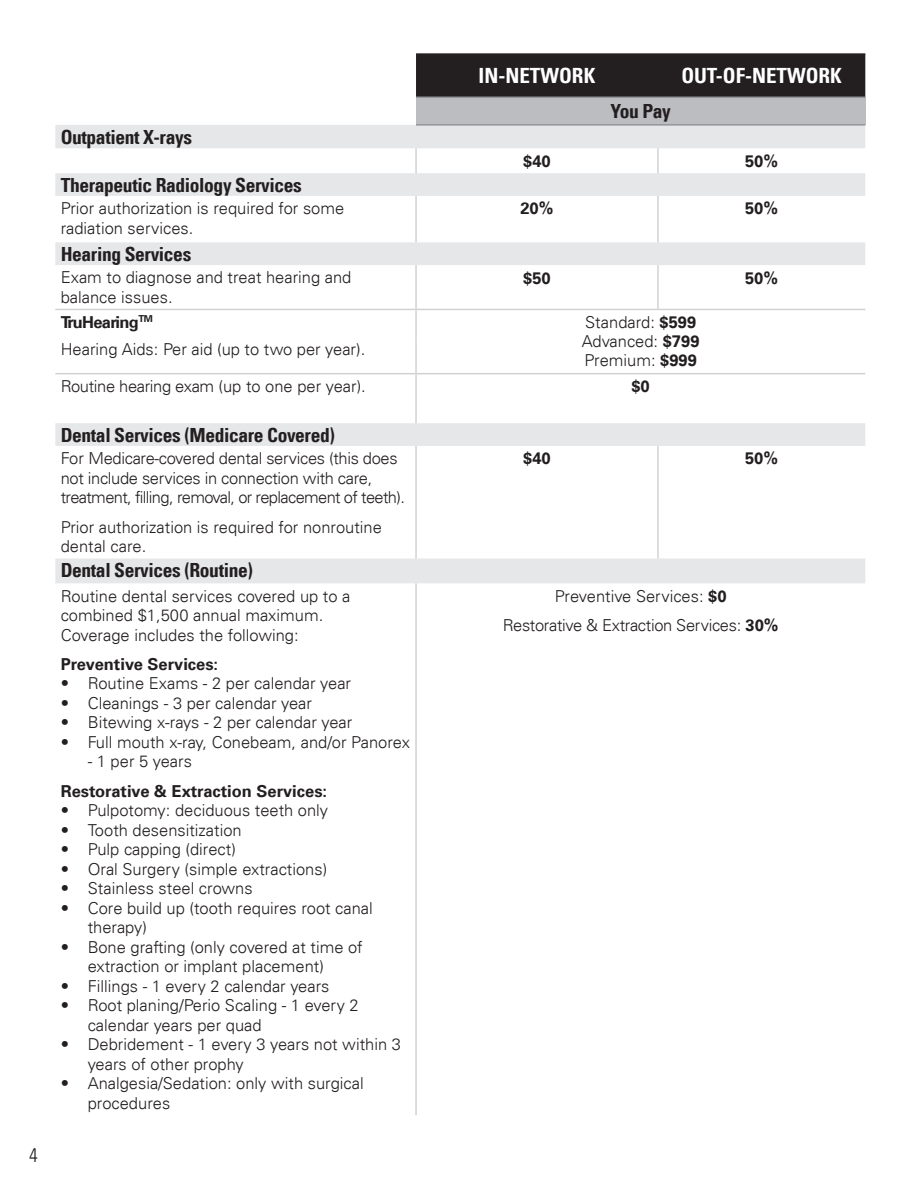
<style>
.page{position:relative;width:918px;height:1188px;background:#fff}
.page>*{position:absolute;margin:0;border:0;box-sizing:border-box;transform-origin:0 0}
.Plan_Name_Cell_Text{font:700 condensed 21px "Univers LT";color:#fff}
.Light_Gray_You_Pay_C{font:700 condensed 19.5px "Univers LT";letter-spacing:-.02em;color:#231f20}
.You_Pay_Cell_Text{font:700 condensed 19.5px "Univers LT";letter-spacing:-.02em;color:#231f20}
.t1{font:300 condensed 19.5px "Univers LT";color:#231f20}
.Body_Copy{font:300 16.5px/19.5px "Univers LT";color:#231f20}
.Body_Copy-2{font:300 16.5px/19.5px "Univers LT";letter-spacing:-.02em;color:#231f20}
.Body_Copy-3{font:700 16.5px "Univers LT";color:#231f20}
.Table_Body___Bullete{font:300 16.5px "Univers LT";color:#231f20}
.Body_Copy-4{font:700 16.5px "Univers LT";letter-spacing:-.04em;color:#231f20}
.s1{font-weight:700}
</style>
<div class="page">
<div style="left:416px;top:55px;width:449px;height:42px;background:#231f20"></div>
<div style="left:416px;top:97px;width:449px;height:28px;background:#bcbdc0"></div>
<svg style="left:55px;top:125px;width:810px;height:458px"></svg>
<hr style="left:55px;top:373px;width:361px;height:1px;background:#d1d2d4">
<hr style="left:415px;top:148px;width:2px;height:25px;background:#d1d2d4">
<hr style="left:657px;top:148px;width:2px;height:25px;background:#d1d2d4">
<hr style="left:657px;top:196px;width:2px;height:46px;background:#d1d2d4">
<hr style="left:415px;top:265px;width:2px;height:44px;background:#d1d2d4">
<hr style="left:657px;top:265px;width:2px;height:44px;background:#d1d2d4">
<hr style="left:415px;top:446px;width:2px;height:113px;background:#d1d2d4">
<hr style="left:657px;top:446px;width:2px;height:113px;background:#d1d2d4">
<hr style="left:55px;top:309px;width:361px;height:1px;background:#d1d2d4">
<hr style="left:416px;top:53px;width:242px;height:2px;background:#231f20">
<hr style="left:658px;top:53px;width:207px;height:2px;background:#231f20">
<hr style="left:415px;top:196px;width:2px;height:46px;background:#d1d2d4">
<hr style="left:415px;top:374px;width:2px;height:49px;background:#d1d2d4">
<hr style="left:416px;top:309px;width:242px;height:1px;background:#d1d2d4">
<hr style="left:658px;top:309px;width:207px;height:1px;background:#d1d2d4">
<hr style="left:416px;top:373px;width:242px;height:1px;background:#d1d2d4">
<hr style="left:658px;top:373px;width:207px;height:1px;background:#d1d2d4">
<hr style="left:415px;top:310px;width:2px;height:27px;background:#d1d2d4">
<hr style="left:415px;top:337px;width:2px;height:36px;background:#d1d2d4">
<hr style="left:415px;top:583px;width:2px;height:532px;background:#d1d2d4">
<hr style="left:416px;top:97px;width:242px;height:1px;background:#939598">
<hr style="left:658px;top:97px;width:207px;height:1px;background:#939598">
<hr style="left:416px;top:124px;width:242px;height:2px;background:#939598">
<hr style="left:658px;top:124px;width:207px;height:2px;background:#939598">
<p class="t1" style="left:29px;top:1143px;width:10px">4</p>
<p class="Light_Gray_You_Pay_C" style="left:61px;top:125px;width:133px">Outpatient X-rays</p>
<p class="Plan_Name_Cell_Text" style="left:479px;top:63px;width:118px">IN-NETWORK</p>
<p class="Plan_Name_Cell_Text" style="left:681px;top:63px;width:162px">OUT-OF-NETWORK</p>
<p class="You_Pay_Cell_Text" style="left:611px;top:99px;width:62px">You Pay</p>
<p class="Body_Copy-3" style="left:523px;top:151px;width:29px">$40</p>
<p class="Body_Copy-3" style="left:745px;top:151px;width:35px">50%</p>
<p class="Light_Gray_You_Pay_C" style="left:61px;top:173px;width:243px">Therapeutic Radiology Services</p>
<p class="Body_Copy" style="left:61px;top:199px;width:285px">Prior authorization is required for some radiation services.</p>
<p class="Body_Copy-3" style="left:520px;top:199px;width:35px">20%</p>
<p class="Body_Copy-3" style="left:745px;top:199px;width:35px">50%</p>
<p class="Light_Gray_You_Pay_C" style="left:61px;top:242px;width:132px">Hearing Services</p>
<p class="Body_Copy" style="left:61px;top:268px;width:292px">Exam to diagnose and treat hearing and balance issues.</p>
<p class="Body_Copy-3" style="left:523px;top:268px;width:29px">$50</p>
<p class="Body_Copy-3" style="left:745px;top:268px;width:35px">50%</p>
<p class="Body_Copy-4" style="left:61px;top:312px;width:94px">TruHearing<sup>TM</sup></p>
<p class="Table_Body___Bullete" style="left:585px;top:312px;width:113px">Standard: <span class="s1">$599</span></p>
<p class="Table_Body___Bullete" style="left:582px;top:331px;width:119px">Advanced: <span class="s1">$799</span></p>
<p class="Table_Body___Bullete" style="left:584px;top:350px;width:114px">Premium: <span class="s1">$999</span></p>
<p class="Table_Body___Bullete" style="left:61px;top:339px;width:306px">Hearing Aids: Per aid (up to two per year).</p>
<p class="Body_Copy-2" style="left:61px;top:376px;width:307px">Routine hearing exam (up to one per year).</p>
<p class="Body_Copy-3" style="left:632px;top:377px;width:20px">$0</p>
<p class="Light_Gray_You_Pay_C" style="left:61px;top:423px;width:276px">Dental Services (Medicare Covered)</p>
<p class="Body_Copy-2" style="left:61px;top:449px;width:346px">For Medicare-covered dental services (this does not include services in connection with care, treatment, filling, removal, or replacement of teeth).</p>
<p class="Body_Copy" style="left:61px;top:517px;width:323px">Prior authorization is required for nonroutine dental care.</p>
<p class="Body_Copy-3" style="left:523px;top:449px;width:29px">$40</p>
<p class="Body_Copy-3" style="left:745px;top:449px;width:35px">50%</p>
<p class="Light_Gray_You_Pay_C" style="left:61px;top:558px;width:194px">Dental Services (Routine)</p>
<p class="Body_Copy" style="left:61px;top:586px;width:291px">Routine dental services covered up to a combined $1,500 annual maximum.</p>
<p class="Body_Copy" style="left:61px;top:625px;width:240px">Coverage includes the following:</p>
<p class="Body_Copy-3" style="left:61px;top:654px;width:159px">Preventive Services:</p>
<p class="Body_Copy" style="left:61px;top:674px;width:292px">• Routine Exams - 2 per calendar year</p>
<p class="Body_Copy" style="left:61px;top:693px;width:253px">• Cleanings - 3 per calendar year</p>
<p class="Body_Copy" style="left:61px;top:713px;width:293px">• Bitewing x-rays - 2 per calendar year</p>
<p class="Body_Copy" style="left:61px;top:732px;width:351px">• Full mouth x-ray, Conebeam, and/or Panorex</p>
<p class="Body_Copy" style="left:88px;top:752px;width:106px">- 1 per 5 years</p>
<p class="Body_Copy-3" style="left:61px;top:781px;width:268px">Restorative &amp; Extraction Services:</p>
<p class="Body_Copy" style="left:61px;top:801px;width:269px">• Pulpotomy: deciduous teeth only</p>
<p class="Body_Copy" style="left:61px;top:820px;width:182px">• Tooth desensitization</p>
<p class="Body_Copy" style="left:61px;top:840px;width:177px">• Pulp capping (direct)</p>
<p class="Body_Copy" style="left:61px;top:859px;width:268px">• Oral Surgery (simple extractions)</p>
<p class="Body_Copy" style="left:61px;top:879px;width:194px">• Stainless steel crowns</p>
<p class="Body_Copy" style="left:88px;top:898px;width:287px;text-indent:-27px">• Core build up (tooth requires root canal therapy)</p>
<p class="Body_Copy" style="left:88px;top:937px;width:277px;text-indent:-27px">• Bone grafting (only covered at time of extraction or implant placement)</p>
<p class="Body_Copy" style="left:61px;top:976px;width:270px">• Fillings - 1 every 2 calendar years</p>
<p class="Body_Copy" style="left:88px;top:996px;width:273px;text-indent:-27px">• Root planing/Perio Scaling - 1 every 2 calendar years per quad</p>
<p class="Body_Copy" style="left:88px;top:1035px;width:315px;text-indent:-27px">• Debridement - 1 every 3 years not within 3 years of other prophy</p>
<p class="Body_Copy" style="left:88px;top:1074px;width:277px;text-indent:-27px">• Analgesia/Sedation: only with surgical procedures</p>
<p class="Body_Copy" style="left:555px;top:586px;width:173px">Preventive Services: <span class="s1">$0</span></p>
<p class="Body_Copy-2" style="left:503px;top:615px;width:277px">Restorative &amp; Extraction Services: <span class="s1">30%</span></p>
</div>
